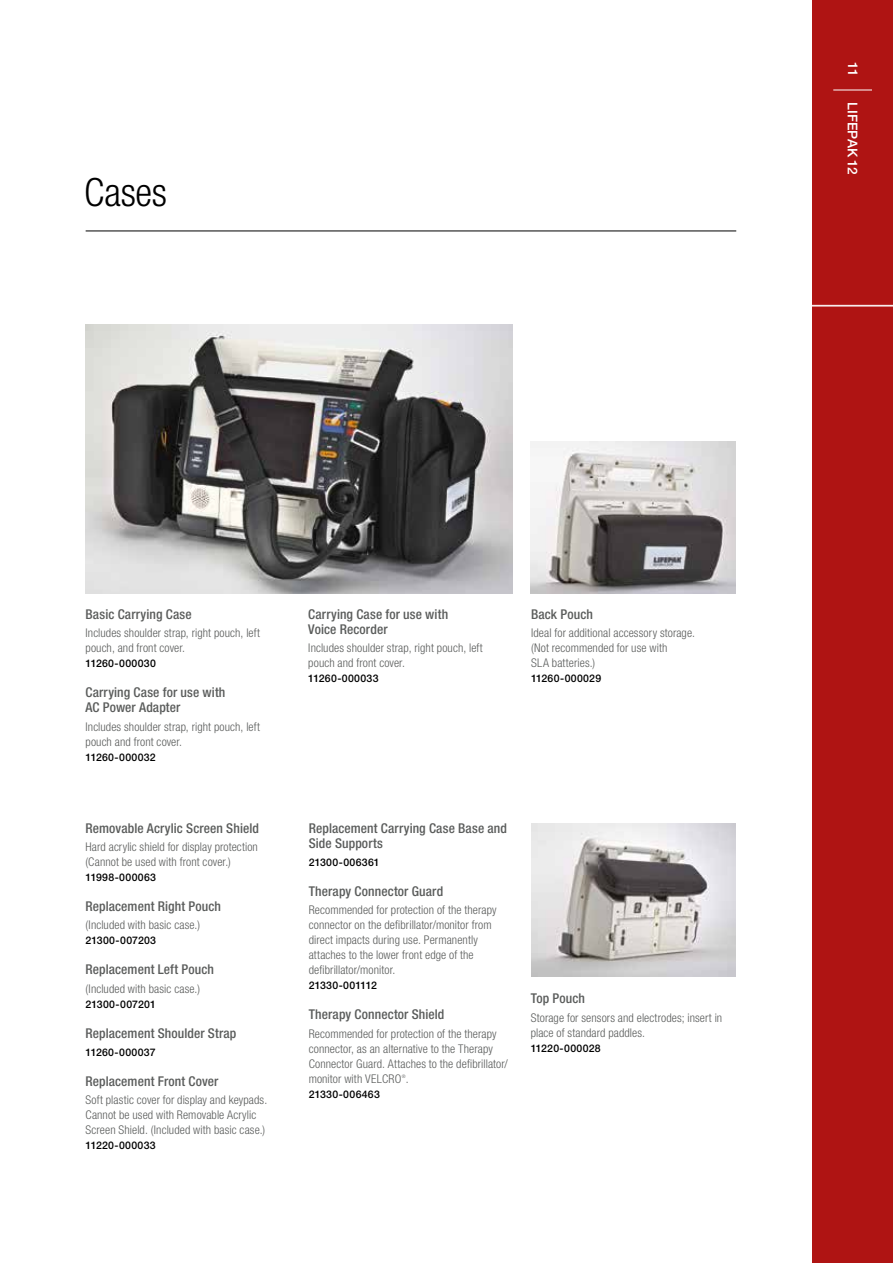
<style>
.page{position:relative;width:893px;height:1263px;background:#fff}
.page>*{position:absolute;margin:0;border:0;box-sizing:border-box;transform-origin:0 0}
.t1{font:300 condensed 39px "Helvetica Neue LTW1 G";letter-spacing:-.01em;color:#000}
.t2{font:500 condensed 13.5px/15px "Helvetica Neue LTW1 G";letter-spacing:.01em;color:#5a5c5b}
.t3{font:500 13.5px "Helvetica Neue LTW1 G";color:#fff}
.t4{font:300 condensed 12px/15px "Helvetica Neue LTW1 G";letter-spacing:.01em;color:#5a5c5b}
.t5{font:500 10.5px "Helvetica Neue LTW1 G";letter-spacing:.025em;color:#000}
.t6{font:300 condensed 4.8px "Helvetica Neue LTW1 G";color:#5a5c5b}
</style>
<div class="page">
<div style="left:812px;top:0;width:81px;height:1263px;background:#af1413"></div>
<hr style="left:805px;top:306px;width:88px;height:1px;background:#fff">
<hr style="left:833px;top:90px;width:39px;height:1px;background:#fff">
<hr style="left:806px;top:305px;width:87px;height:1px;background:#fff">
<hr style="left:86px;top:231px;width:650px;height:1px;background:#000">
<img style="left:86px;top:324px;width:427px;height:269px">
<img style="left:531px;top:441px;width:204px;height:152px">
<img style="left:531px;top:824px;width:204px;height:153px">
<h1 class="t1" style="left:84px;top:169px;width:84px">Cases</h1>
<p class="t3" style="left:861px;top:62px;width:17px;rotate:90deg">11</p>
<p class="t3" style="left:861px;top:102px;width:74px;rotate:90deg">LIFEPAK 12</p>
<p class="t2" style="left:86px;top:607px;width:108px">Basic Carrying Case</p>
<p class="t4" style="left:86px;top:626px;width:176px">Includes shoulder strap, right pouch, left pouch, and front cover.</p>
<p class="t5" style="left:86px;top:657px;width:72px">11260-000030</p>
<p class="t2" style="left:86px;top:685px;width:141px">Carrying Case for use with<br>AC Power Adapter</p>
<p class="t4" style="left:86px;top:719px;width:176px">Includes shoulder strap, right pouch, left pouch and front cover.</p>
<p class="t5" style="left:86px;top:750px;width:72px">11260-000032</p>
<p class="t2" style="left:86px;top:821px;width:175px">Removable Acrylic Screen Shield</p>
<p class="t4" style="left:86px;top:839px;width:174px">Hard acrylic shield for display protection (Cannot be used with front cover.)</p>
<p class="t5" style="left:86px;top:871px;width:72px">11998-000063</p>
<p class="t2" style="left:86px;top:899px;width:137px">Replacement Right Pouch</p>
<p class="t4" style="left:86px;top:918px;width:116px">(Included with basic case.)</p>
<p class="t5" style="left:86px;top:934px;width:72px">21300-007203</p>
<p class="t2" style="left:86px;top:962px;width:130px">Replacement Left Pouch</p>
<p class="t4" style="left:86px;top:981px;width:116px">(Included with basic case.)</p>
<p class="t5" style="left:86px;top:997px;width:72px">21300-007201</p>
<p class="t2" style="left:86px;top:1025px;width:152px">Replacement Shoulder Strap</p>
<p class="t5" style="left:86px;top:1046px;width:72px">11260-000037</p>
<p class="t2" style="left:86px;top:1073px;width:134px">Replacement Front Cover</p>
<p class="t4" style="left:86px;top:1092px;width:183px">Soft plastic cover for display and keypads.<br>Cannot be used with Removable Acrylic<br>Screen Shield. (Included with basic case.)</p>
<p class="t5" style="left:86px;top:1139px;width:72px">11220-000033</p>
<p class="t2" style="left:308px;top:607px;width:141px">Carrying Case for use with<br>Voice Recorder</p>
<p class="t4" style="left:308px;top:641px;width:176px">Includes shoulder strap, right pouch, left pouch and front cover.</p>
<p class="t5" style="left:308px;top:672px;width:72px">11260-000033</p>
<p class="t2" style="left:531px;top:607px;width:63px">Back Pouch</p>
<p class="t4" style="left:531px;top:626px;width:165px">Ideal for additional accessory storage. (Not recommended for use with<br>SLA batteries.)</p>
<p class="t5" style="left:531px;top:672px;width:72px">11260-000029</p>
<p class="t2" style="left:309px;top:821px;width:200px">Replacement Carrying Case Base and<br>Side Supports</p>
<p class="t5" style="left:309px;top:856px;width:73px">21300-006361</p>
<p class="t2" style="left:309px;top:884px;width:136px">Therapy Connector Guard</p>
<p class="t4" style="left:309px;top:903px;width:189px">Recommended for protection of the therapy connector on the defibrillator/monitor from direct impacts during use. Permanently attaches to the lower front edge of the defibrillator/monitor.</p>
<p class="t5" style="left:309px;top:979px;width:70px">21330-001112</p>
<p class="t2" style="left:309px;top:1007px;width:137px">Therapy Connector Shield</p>
<p class="t4" style="left:309px;top:1026px;width:201px">Recommended for protection of the therapy connector, as an alternative to the Therapy Connector Guard. Attaches to the defibrillator/ monitor with VELCRO .</p>
<p class="t6" style="left:402px;top:1073px;width:5px">®</p>
<p class="t5" style="left:309px;top:1087px;width:73px">21330-006463</p>
<p class="t2" style="left:531px;top:991px;width:56px">Top Pouch</p>
<p class="t4" style="left:531px;top:1010px;width:193px">Storage for sensors and electrodes; insert in place of standard paddles.</p>
<p class="t5" style="left:531px;top:1041px;width:72px">11220-000028</p>
</div>
